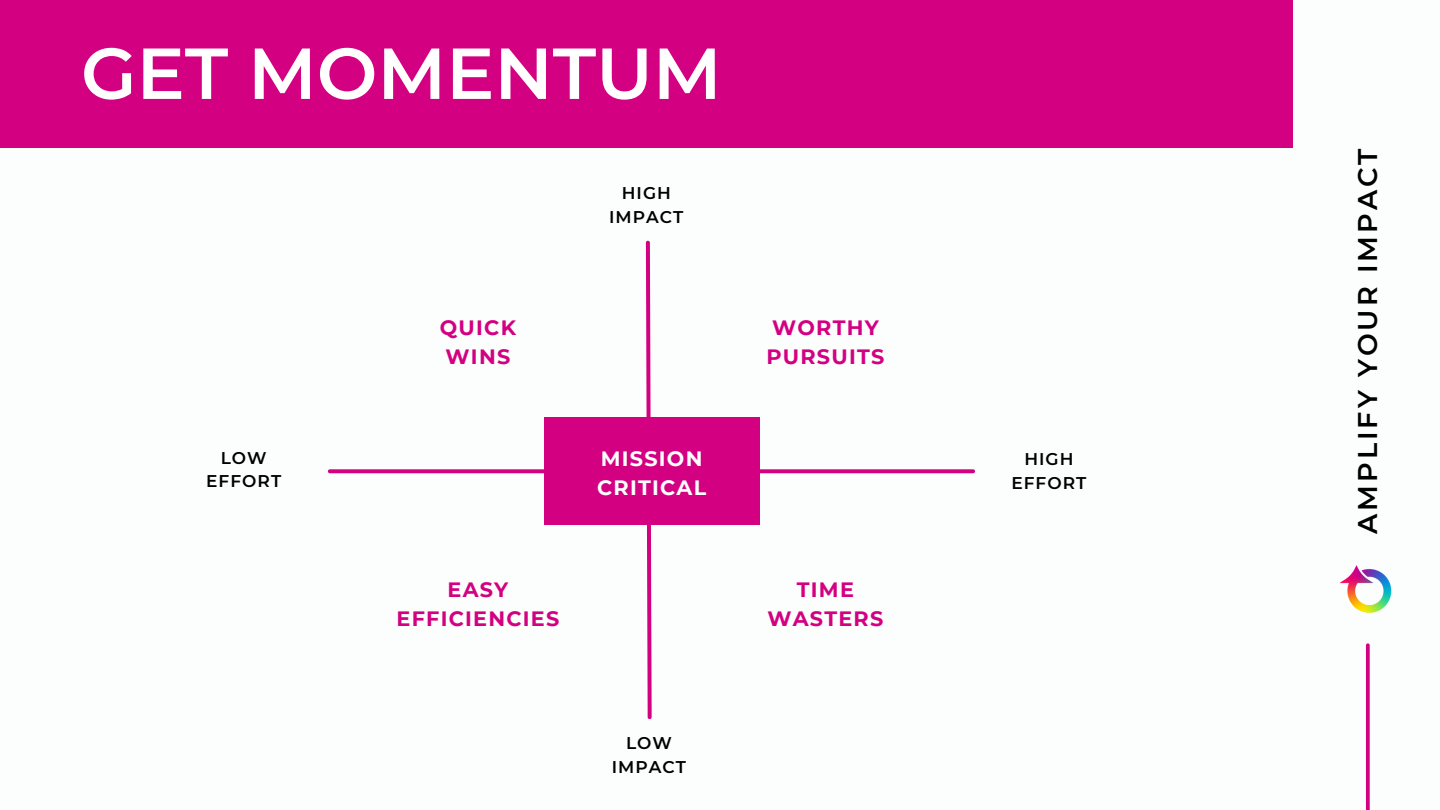
<style>
.page{position:relative;width:1440px;height:810px;background:#fff}
.page>*{position:absolute;margin:0;border:0;box-sizing:border-box;transform-origin:0 0}
.t1{font:600 72px "Montserrat";color:#fff}
.t2{font:600 27px "Montserrat";letter-spacing:.11em;color:#000}
.t3{font:700 20.7px/29px "Montserrat";letter-spacing:.06em;color:#d40082}
.t4{font:700 20.7px/29px "Montserrat";letter-spacing:.06em;color:#fcfefd}
.t5{font:600 17px/23.3px "Montserrat";letter-spacing:.06em;color:#000;text-align:center}
</style>
<div class="page">
<img style="left:1339px;top:565px;width:53px;height:48px">
<svg style="left:1366px;top:645px;width:4px;height:165px"></svg>
<div style="left:0;top:0;width:1293px;height:148px;background:#d40082"></div>
<svg style="left:330px;top:469px;width:643px;height:4px;background:#d6138b"></svg>
<svg style="left:644px;top:240px;width:10px;height:480px"></svg>
<div style="left:544px;top:418px;width:215px;height:107px;background:#d40082"></div>
<h1 class="t1" style="left:81px;top:29px;width:642px">GET MOMENTUM</h1>
<p class="t5" style="left:609px;top:182px;width:76px">HIGH<br>IMPACT</p>
<p class="t5" style="left:206px;top:446px;width:77px">LOW<br>EFFORT</p>
<p class="t3" style="left:440px;top:313px;width:78px">QUICK<br>WINS</p>
<p class="t3" style="left:766px;top:313px;width:119px">WORTHY<br>PURSUITS</p>
<p class="t4" style="left:597px;top:444px;width:111px">MISSION<br>CRITICAL</p>
<p class="t3" style="left:397px;top:575px;width:164px;text-align:center">EASY<br>EFFICIENCIES</p>
<p class="t3" style="left:767px;top:575px;width:117px;text-align:center">TIME<br>WASTERS</p>
<p class="t5" style="left:612px;top:732px;width:76px">LOW<br>IMPACT</p>
<p class="t5" style="left:1011px;top:448px;width:77px">HIGH<br>EFFORT</p>
<h2 class="t2" style="left:1351px;top:534px;width:387px;rotate:-90deg">AMPLIFY YOUR IMPACT</h2>
</div>
